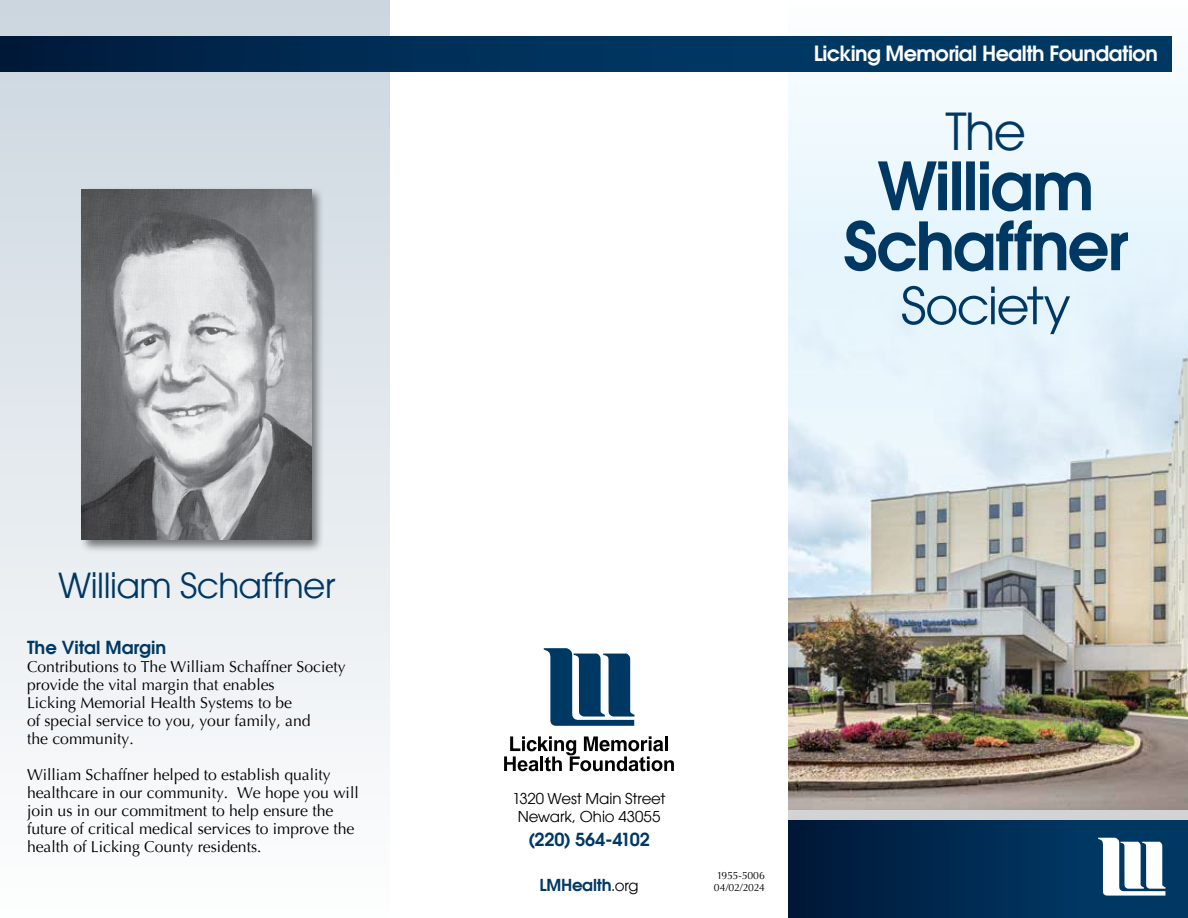
<style>
.page{position:relative;width:1188px;height:918px;background:#fff}
.page>*{position:absolute;margin:0;border:0;box-sizing:border-box;transform-origin:0 0}
.t1{font:600 66px/60px "Avant Garde";letter-spacing:-.03em;color:#003864;text-align:center}
.t2{font:51px "Avant Garde";letter-spacing:-.03em;color:#003864}
.t3{font:34.5px "Avant Garde";letter-spacing:-.015em;color:#003864}
.t4{font:600 21px "Avant Garde";letter-spacing:-.025em;color:#fff}
.t5{font:600 18px "Avant Garde";color:#003864}
.t6{font:600 16.5px "Avant Garde";letter-spacing:-.01em;color:#003864}
.t7{font:15.75px/18px "Optima";color:#000}
.t8{font:15px/18px "Avant Garde";letter-spacing:-.005em;color:#000;text-align:center}
.t9{font:10.5px/12.6px "Optima";letter-spacing:-.035em;color:#000}
.s1{font-weight:400;font-size:15px;color:#000}
</style>
<div class="page">
<div style="left:788px;top:0;width:400px;height:918px;background:#f0f9fd"></div>
<div style="left:0;top:0;width:390px;height:918px;background:linear-gradient(to bottom,#cbd6df,#fdfefe)"></div>
<img style="left:789px;top:233px;width:399px;height:577px">
<div style="left:788px;top:810px;width:400px;height:11px;background:#d1d3d4"></div>
<div style="left:788px;top:821px;width:400px;height:97px;background:#003864"></div>
<div style="left:788px;top:821px;width:293px;height:97px;background:linear-gradient(to right,#001736,#003763)"></div>
<svg style="left:1098px;top:838px;width:67px;height:58px"></svg>
<div style="left:79px;top:186px;width:246px;height:367px;background:#000;opacity:.5"></div>
<img style="left:82px;top:189px;width:229px;height:350px">
<div style="left:0;top:36px;width:1172px;height:36px;background:#003864"></div>
<div style="left:0;top:36px;width:858px;height:36px;background:linear-gradient(to right,#001c3e,#003d6b)"></div>
<svg style="left:504px;top:736px;width:170px;height:35px"></svg>
<svg style="left:544px;top:648px;width:91px;height:78px"></svg>
<h3 class="t3" style="left:58px;top:565px;width:279px">William Schaffner</h3>
<p class="t5" style="left:27px;top:635px;width:141px">The Vital Margin</p>
<p class="t7" style="left:27px;top:658px;width:320px">Contributions to The William Schaffner Society provide the vital margin that enables<br>Licking Memorial Health Systems to be<br>of special service to you, your family, and<br>the community.</p>
<p class="t7" style="left:27px;top:766px;width:333px">William Schaffner helped to establish quality healthcare in our community. We hope you will join us in our commitment to help ensure the future of critical medical services to improve the health of Licking County residents.</p>
<h3 class="t4" style="left:814px;top:39px;width:346px">Licking Memorial Health Foundation</h3>
<h2 class="t2" style="left:945px;top:101px;width:83px">The</h2>
<h1 class="t1" style="left:844px;top:155px;width:286px">William<br>Schaffner</h1>
<h2 class="t2" style="left:901px;top:275px;width:171px">Society</h2>
<p class="t8" style="left:512px;top:789px;width:155px">1320 West Main Street<br>Newark, Ohio 43055</p>
<p class="t5" style="left:528px;top:827px;width:123px">(220) 564-4102</p>
<p class="t6" style="left:539px;top:874px;width:101px">LMHealth<span class="s1">.org</span></p>
<p class="t9" style="left:714px;top:869px;width:52px">1955-5006<br>04/02/2024</p>
</div>
